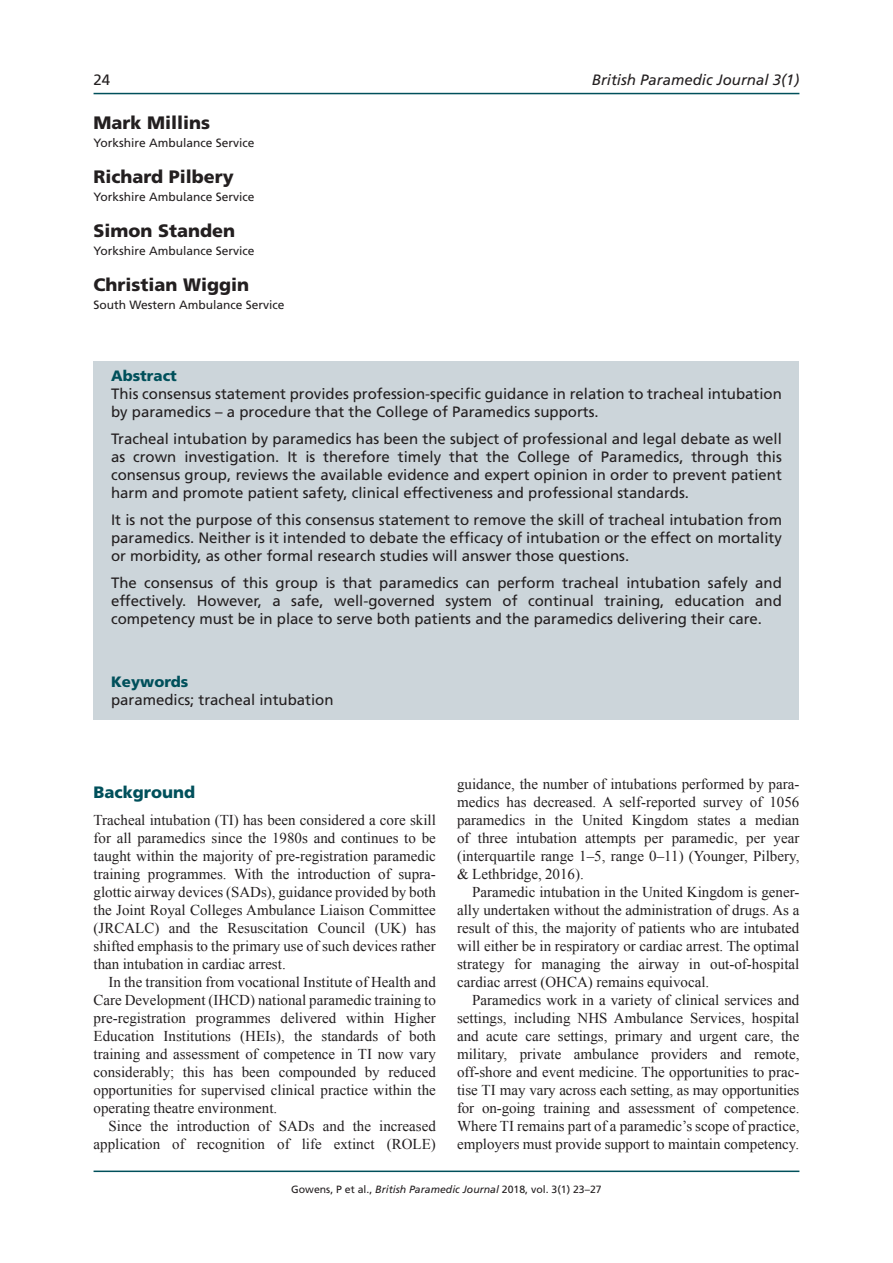
<style>
.page{position:relative;width:893px;height:1263px;background:#fff}
.page>*{position:absolute;margin:0;border:0;box-sizing:border-box;transform-origin:0 0}
.t1{font:900 18px "Frutiger";color:#231f20}
.t2{font:900 16.5px "Frutiger";color:#00505b}
.t3{font:15px/18px "Times New Roman";color:#231f20;text-align:justify}
.t4{font:15px/18px "Frutiger";color:#231f20;text-align:justify}
.t5{font:italic 15px "Frutiger";color:#231f20}
.t6{font:900 15px "Frutiger";color:#00505b}
.t7{font:12px "Frutiger";color:#231f20}
.t8{font:10.5px "Frutiger";color:#231f20}
.s1{font-style:italic}
</style>
<div class="page">
<hr style="left:94px;top:93px;width:705px;height:1px;background:#00505b">
<hr style="left:94px;top:1170px;width:705px;height:2px;background:#00505b">
<div style="left:94px;top:361px;width:705px;height:359px;background:#ccd5da"></div>
<p class="t4" style="left:94px;top:71px;width:18px">24</p>
<p class="t5" style="left:592px;top:71px;width:209px">British Paramedic Journal 3(1)</p>
<p class="t1" style="left:94px;top:112px;width:118px">Mark Millins</p>
<p class="t7" style="left:94px;top:136px;width:162px">Yorkshire Ambulance Service</p>
<p class="t1" style="left:94px;top:166px;width:142px">Richard Pilbery</p>
<p class="t7" style="left:94px;top:190px;width:162px">Yorkshire Ambulance Service</p>
<p class="t1" style="left:94px;top:220px;width:143px">Simon Standen</p>
<p class="t7" style="left:94px;top:244px;width:162px">Yorkshire Ambulance Service</p>
<p class="t1" style="left:94px;top:274px;width:157px">Christian Wiggin</p>
<p class="t7" style="left:94px;top:298px;width:193px">South Western Ambulance Service</p>
<p class="t6" style="left:111px;top:367px;width:67px">Abstract</p>
<p class="t4" style="left:111px;top:385px;width:672px">This consensus statement provides profession-specific guidance in relation to tracheal intubation by paramedics – a procedure that the College of Paramedics supports.</p>
<p class="t4" style="left:111px;top:430px;width:672px">Tracheal intubation by paramedics has been the subject of professional and legal debate as well as crown investigation. It is therefore timely that the College of Paramedics, through this consensus group, reviews the available evidence and expert opinion in order to prevent patient harm and promote patient safety, clinical effectiveness and professional standards.</p>
<p class="t4" style="left:111px;top:511px;width:672px">It is not the purpose of this consensus statement to remove the skill of tracheal intubation from paramedics. Neither is it intended to debate the efficacy of intubation or the effect on mortality or morbidity, as other formal research studies will answer those questions.</p>
<p class="t4" style="left:111px;top:574px;width:672px">The consensus of this group is that paramedics can perform tracheal intubation safely and effectively. However, a safe, well-governed system of continual training, education and competency must be in place to serve both patients and the paramedics delivering their care.</p>
<p class="t6" style="left:111px;top:673px;width:79px">Keywords</p>
<p class="t4" style="left:111px;top:691px;width:224px">paramedics; tracheal intubation</p>
<p class="t2" style="left:94px;top:782px;width:103px">Background</p>
<p class="t3" style="left:94px;top:810px;width:344px">Tracheal intubation (TI) has been considered a core skill for all paramedics since the 1980s and continues to be taught within the majority of pre-registration paramedic training programmes. With the introduction of supra&shy;glottic airway devices (SADs), guidance provided by both the Joint Royal Colleges Ambulance Liaison Committee (JRCALC) and the Resuscitation Council (UK) has shifted emphasis to the primary use of such devices rather than intubation in cardiac arrest.</p>
<p class="t3" style="left:94px;top:972px;width:344px;text-indent:15px">In the transition from vocational Institute of Health and Care Development (IHCD) national paramedic training to pre-registration programmes delivered within Higher Education Institutions (HEIs), the standards of both training and assessment of competence in TI now vary considerably; this has been compounded by reduced opportunities for supervised clinical practice within the operating theatre environment.</p>
<p class="t3" style="left:94px;top:1116px;width:344px;text-align:right">Since the introduction of SADs and the increased application of recognition of life extinct (ROLE)</p>
<p class="t3" style="left:457px;top:774px;width:344px">guidance, the number of intubations performed by para&shy;medics has decreased. A self-reported survey of 1056 paramedics in the United Kingdom states a median of three intubation attempts per paramedic, per year (interquartile range 1–5, range 0–11) (Younger, Pilbery, &amp; Lethbridge, 2016).</p>
<p class="t3" style="left:457px;top:882px;width:344px;text-indent:15px">Paramedic intubation in the United Kingdom is gener&shy;ally undertaken without the administration of drugs. As a result of this, the majority of patients who are intubated will either be in respiratory or cardiac arrest. The optimal strategy for managing the airway in out-of-hospital cardiac arrest (OHCA) remains equivocal.</p>
<p class="t3" style="left:457px;top:990px;width:344px;text-indent:15px">Paramedics work in a variety of clinical services and settings, including NHS Ambulance Services, hospital and acute care settings, primary and urgent care, the military, private ambulance providers and remote, off-shore and event medicine. The opportunities to prac&shy;tise TI may vary across each setting, as may opportunities for on-going training and assessment of competence.<br>Where TI remains part of a paramedic’s scope of practice, employers must provide support to maintain competency.</p>
<p class="t8" style="left:291px;top:1183px;width:312px">Gowens, P et al., <span class="s1">British Paramedic Journal</span> 2018, vol. 3(1) 23–27</p>
</div>
